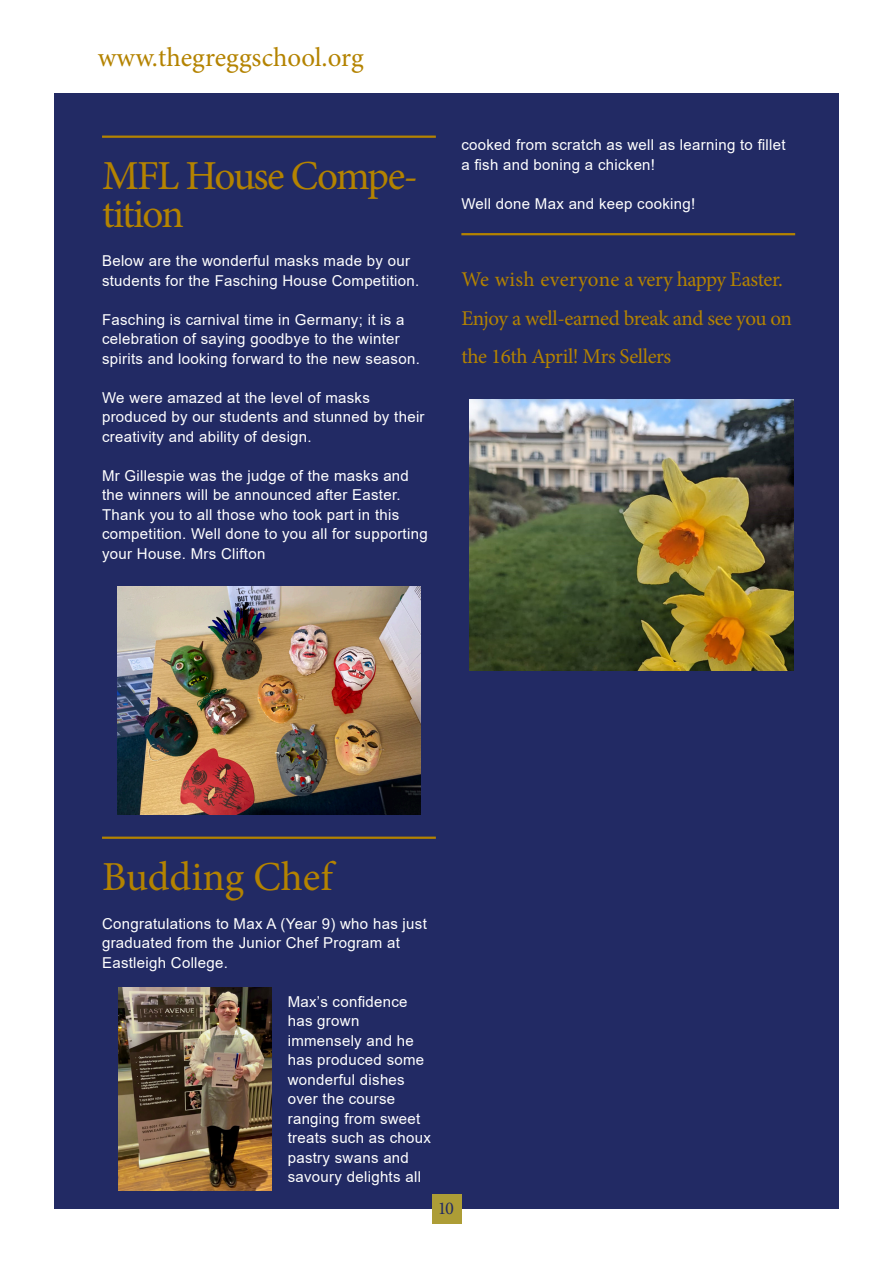
<style>
.page{position:relative;width:893px;height:1263px;background:#fff}
.page>*{position:absolute;margin:0;border:0;box-sizing:border-box;transform-origin:0 0}
.t1{font:41.25px/38.4px "Minion Pro";letter-spacing:-.035em;color:#b48300}
.t2{font:41.25px "Minion Pro";color:#b48300}
.t3{font:27px "Minion Pro";color:#b48300}
.t4{font:21px/38.4px "Minion Pro";letter-spacing:-.02em;color:#b48300}
.t5{font:18px "Minion Pro";color:#222a64}
.Paragraph_Style_1{font:15px/19.5px "Arial";letter-spacing:.02em;color:#fff}
</style>
<div class="page">
<div style="left:54px;top:94px;width:785px;height:1115px;background:#222a64"></div>
<div style="left:432px;top:1194px;width:29px;height:30px;background:#ad9d36"></div>
<hr style="left:102px;top:136px;width:334px;height:2px;background:#b48300">
<hr style="left:102px;top:836px;width:334px;height:3px;background:#b48300">
<img style="left:119px;top:987px;width:152px;height:204px">
<hr style="left:461px;top:233px;width:334px;height:2px;background:#b48300">
<img style="left:470px;top:400px;width:323px;height:271px">
<img style="left:117px;top:587px;width:304px;height:227px">
<p class="t3" style="left:98px;top:40px;width:267px">www.thegreggschool.org</p>
<p class="t1" style="left:102px;top:157px;width:318px">MFL House Compe&shy;tition</p>
<p class="Paragraph_Style_1" style="left:102px;top:251px;width:319px">Below are the wonderful masks made by our students for the Fasching House Competition.</p>
<p class="Paragraph_Style_1" style="left:102px;top:310px;width:319px">Fasching is carnival time in Germany; it is a celebration of saying goodbye to the winter spirits and looking forward to the new season.</p>
<p class="Paragraph_Style_1" style="left:102px;top:388px;width:324px">We were amazed at the level of masks produced by our students and stunned by their creativity and ability of design.</p>
<p class="Paragraph_Style_1" style="left:102px;top:466px;width:327px">Mr Gillespie was the judge of the masks and the winners will be announced after Easter.<br>Thank you to all those who took part in this competition. Well done to you all for supporting your House. Mrs Clifton</p>
<p class="Paragraph_Style_1" style="left:461px;top:135px;width:326px">cooked from scratch as well as learning to fillet a fish and boning a chicken!</p>
<p class="Paragraph_Style_1" style="left:461px;top:194px;width:235px">Well done Max and keep cooking!</p>
<p class="t4" style="left:461px;top:261px;width:332px">We wish everyone a very happy Easter.<br>Enjoy a well-earned break and see you on the 16th April! Mrs Sellers</p>
<p class="t2" style="left:102px;top:849px;width:232px">Budding Chef</p>
<p class="Paragraph_Style_1" style="left:102px;top:914px;width:326px">Congratulations to Max A (Year 9) who has just graduated from the Junior Chef Program at<br>Eastleigh College.</p>
<p class="Paragraph_Style_1" style="left:288px;top:992px;width:145px">Max’s confidence has grown immensely and he has produced some wonderful dishes over the course ranging from sweet treats such as choux pastry swans and savoury delights all</p>
<p class="t5" style="left:439px;top:1196px;width:16px">10</p>
</div>
